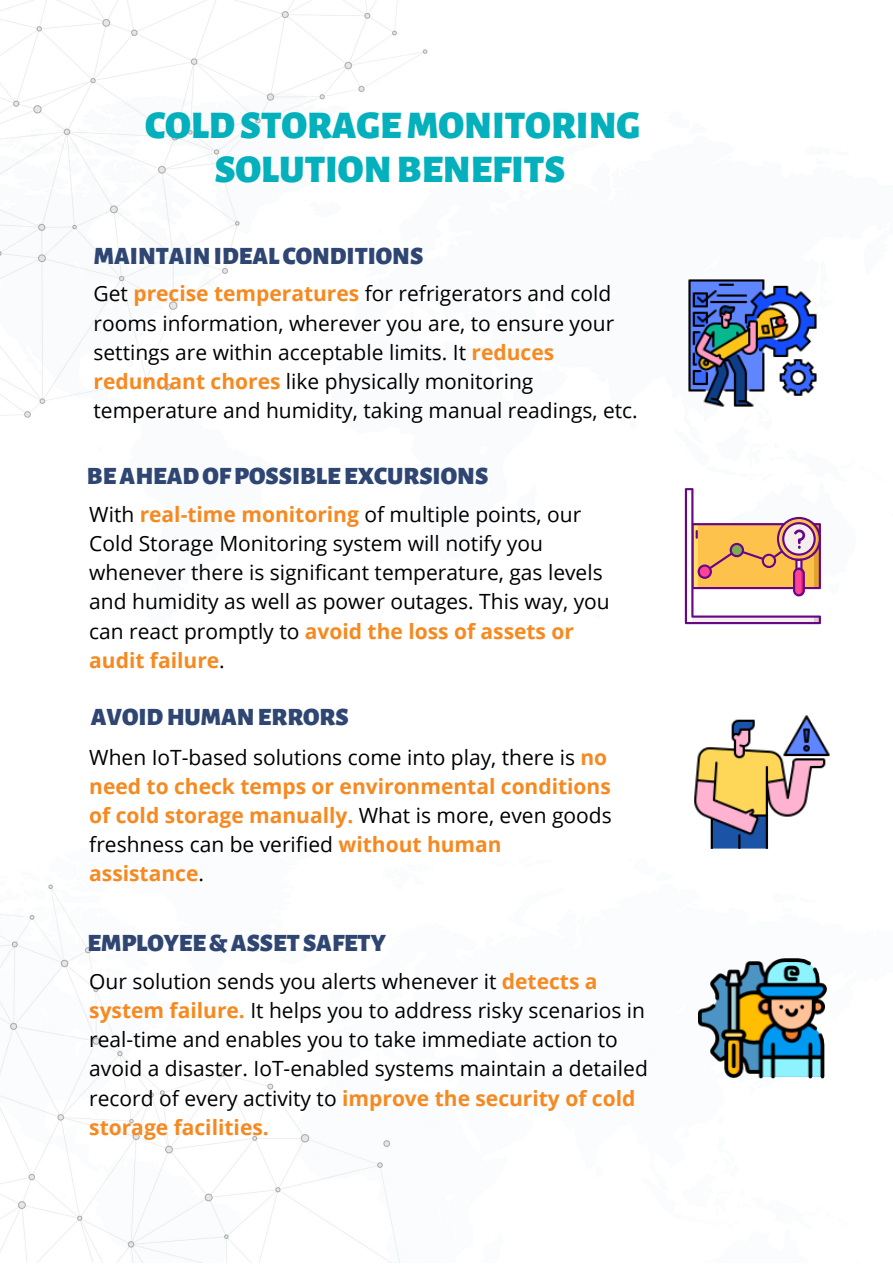
<style>
.page{position:relative;width:893px;height:1264px;background:#fff}
.page>*{position:absolute;margin:0;border:0;box-sizing:border-box;transform-origin:0 0}
.t1{font:900 39.45px/43.8px "Alegreya Sans";color:#03b0bb;text-align:center}
.t2{font:900 25.05px "Alegreya Sans";color:#2f4673}
.t3{font:21px/29.2px "Open Sans";color:#000}
.t4{font:700 21px/29.2px "Open Sans";color:#f6891f}
.s1{font-weight:700;color:#f6891f}
.s2{font-weight:400;color:#000}
</style>
<div class="page">
<img style="left:0;top:0;width:827px;height:1262px">
<svg style="left:684px;top:488px;width:136px;height:136px"></svg>
<img style="left:693px;top:713px;width:137px;height:136px">
<img style="left:683px;top:274px;width:138px;height:137px">
<img style="left:699px;top:955px;width:127px;height:127px">
<h1 class="t1" style="left:145px;top:104px;width:496px">COLDSTORAGEMONITORING<br>SOLUTIONBENEFITS</h1>
<p class="t2" style="left:94px;top:244px;width:331px">MAINTAINIDEAL CONDITIONS</p>
<p class="t3" style="left:93px;top:279px;width:545px">Get <span class="s1">precise temperatures</span> for refrigerators and cold rooms information, wherever you are, to ensure your settings are within acceptable limits. It <span class="s1">reduces redundant chores</span> like physically monitoring temperature and humidity, taking manual readings, etc.</p>
<p class="t2" style="left:87px;top:463px;width:403px">BEAHEADOFPOSSIBLEEXCURSIONS</p>
<p class="t3" style="left:89px;top:499px;width:522px">With <span class="s1">real-time monitoring</span> of multiple points, our Cold Storage Monitoring system will notify you whenever there is significant temperature, gas levels and humidity as well as power outages. This way, you can react promptly to <span class="s1">avoid the loss of assets or audit failure</span>.</p>
<p class="t2" style="left:91px;top:705px;width:259px">AVOIDHUMANERRORS</p>
<p class="t4" style="left:89px;top:741px;width:524px"><span class="s2">When IoT-based solutions come into play, there is</span> no need to check temps or environmental conditions of cold storage manually. <span class="s2">What is more, even goods freshness can be verified</span> without human assistance<span class="s2">.</span></p>
<p class="t2" style="left:88px;top:930px;width:299px">EMPLOYEE&amp;ASSET SAFETY</p>
<p class="t3" style="left:89px;top:966px;width:560px">Our solution sends you alerts whenever it <span class="s1">detects a system failure.</span> It helps you to address risky scenarios in real-time and enables you to take immediate action to avoid a disaster. IoT-enabled systems maintain a detailed record of every activity to <span class="s1">improve the security of cold storage facilities.</span></p>
</div>
